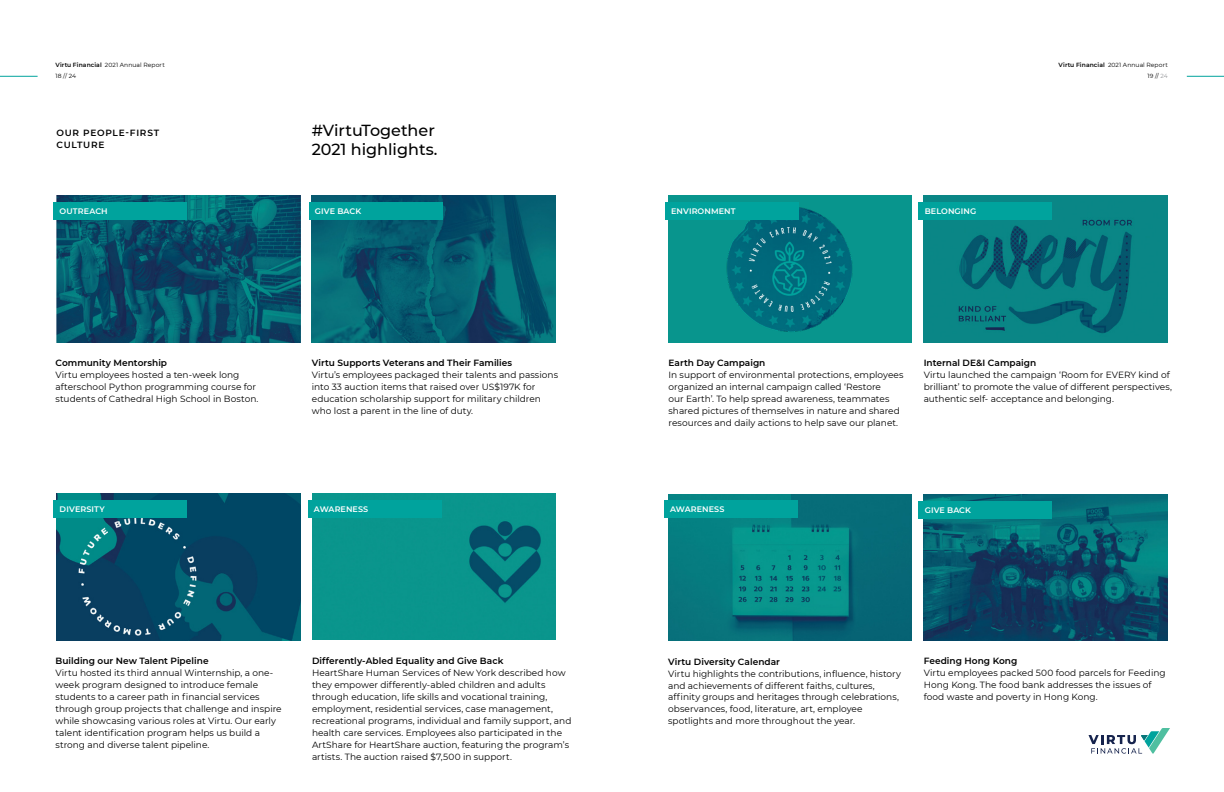
<style>
.page{position:relative;width:1224px;height:792px;background:#fff}
.page>*{position:absolute;margin:0;border:0;box-sizing:border-box;transform-origin:0 0}
.t1{font:500 16px/19.2px "Montserrat";color:#000}
.t2{font:9px/12px "Montserrat";color:#000}
.t3{font:600 9px "Montserrat";letter-spacing:.005em;color:#000}
.t4{font:600 9px/12px "Montserrat";letter-spacing:.085em;color:#000}
.t5{font:600 8px "Montserrat";letter-spacing:.015em;color:#fff}
.t6{font:6px/11px "Montserrat";letter-spacing:.015em;color:#000;text-align:right}
.s1{font-weight:600}
.s2{color:#939598}
</style>
<div class="page">
<img style="left:924px;top:494px;width:244px;height:147px">
<hr style="left:1187px;top:76px;width:37px;height:1px;background:#00a39d">
<hr style="left:0;top:76px;width:38px;height:1px;background:#00a39d">
<svg style="left:1089px;top:728px;width:81px;height:26px"></svg>
<img style="left:57px;top:494px;width:243px;height:147px">
<img style="left:57px;top:195px;width:243px;height:148px">
<img style="left:311px;top:195px;width:244px;height:148px">
<div style="left:54px;top:500px;width:133px;height:18px;background:#00a39d"></div>
<div style="left:54px;top:202px;width:133px;height:17px;background:#00a39d"></div>
<div style="left:309px;top:202px;width:133px;height:18px;background:#00a39d"></div>
<img style="left:669px;top:494px;width:243px;height:147px">
<div style="left:664px;top:500px;width:133px;height:18px;background:#00a39d"></div>
<img style="left:924px;top:195px;width:243px;height:147px">
<div style="left:919px;top:202px;width:133px;height:18px;background:#00a39d"></div>
<div style="left:919px;top:501px;width:133px;height:18px;background:#00a39d"></div>
<div style="left:669px;top:195px;width:243px;height:148px;background:#08958d"></div>
<img style="left:724px;top:202px;width:129px;height:130px">
<div style="left:665px;top:202px;width:133px;height:17px;background:#00a39d"></div>
<img style="left:312px;top:494px;width:243px;height:146px">
<div style="left:308px;top:500px;width:133px;height:18px;background:#00a39d"></div>
<p class="t6" style="left:55px;top:59px;width:111px;text-align:left"><span class="s1">Virtu Financial</span> 2021 Annual Report<br>18 // 24</p>
<p class="t6" style="left:1059px;top:59px;width:111px"><span class="s1">Virtu Financial</span> 2021 Annual Report<br>19 // <span class="s2">24</span></p>
<p class="t4" style="left:56px;top:127px;width:104px">OUR PEOPLE-FIRST<br>CULTURE</p>
<h1 class="t1" style="left:312px;top:120px;width:127px">#VirtuTogether<br>2021 highlights.</h1>
<p class="t5" style="left:60px;top:205px;width:50px">OUTREACH</p>
<p class="t5" style="left:315px;top:205px;width:48px">GIVE BACK</p>
<p class="t5" style="left:671px;top:205px;width:66px">ENVIRONMENT</p>
<p class="t5" style="left:925px;top:205px;width:53px">BELONGING</p>
<p class="t3" style="left:55px;top:356px;width:113px">Community Mentorship</p>
<p class="t2" style="left:55px;top:368px;width:205px">Virtu employees hosted a ten-week long afterschool Python programming course for students of Cathedral High School in Boston.</p>
<p class="t3" style="left:312px;top:356px;width:202px">Virtu Supports Veterans and Their Families</p>
<p class="t2" style="left:312px;top:368px;width:248px">Virtu’s employees packaged their talents and passions into 33 auction items that raised over US$197K for education scholarship support for military children who lost a parent in the line of duty.</p>
<p class="t3" style="left:669px;top:356px;width:98px">Earth Day Campaign</p>
<p class="t2" style="left:669px;top:368px;width:237px">In support of environmental protections, employees organized an internal campaign called ‘Restore<br>our Earth’. To help spread awareness, teammates shared pictures of themselves in nature and shared resources and daily actions to help save our planet.</p>
<p class="t3" style="left:924px;top:356px;width:114px">Internal DE&amp;I Campaign</p>
<p class="t2" style="left:924px;top:368px;width:250px">Virtu launched the campaign ‘Room for EVERY kind of brilliant’ to promote the value of different perspectives, authentic self- acceptance and belonging.</p>
<p class="t5" style="left:60px;top:503px;width:47px">DIVERSITY</p>
<p class="t5" style="left:314px;top:503px;width:56px">AWARENESS</p>
<p class="t5" style="left:670px;top:503px;width:56px">AWARENESS</p>
<p class="t5" style="left:925px;top:504px;width:48px">GIVE BACK</p>
<p class="t3" style="left:55px;top:654px;width:155px">Building our New Talent Pipeline</p>
<p class="t2" style="left:55px;top:666px;width:228px">Virtu hosted its third annual Winternship, a one&shy;week program designed to introduce female students to a career path in financial services through group projects that challenge and inspire while showcasing various roles at Virtu. Our early talent identification program helps us build a strong and diverse talent pipeline.</p>
<p class="t3" style="left:312px;top:654px;width:193px">Differently-Abled Equality and Give Back</p>
<p class="t2" style="left:312px;top:666px;width:261px">HeartShare Human Services of New York described how they empower differently-abled children and adults through education, life skills and vocational training, employment, residential services, case management, recreational programs, individual and family support, and health care services. Employees also participated in the ArtShare for HeartShare auction, featuring the program’s artists. The auction raised $7,500 in support.</p>
<p class="t3" style="left:668px;top:655px;width:113px">Virtu Diversity Calendar</p>
<p class="t2" style="left:668px;top:667px;width:234px">Virtu highlights the contributions, influence, history and achievements of different faiths, cultures, affinity groups and heritages through celebrations, observances, food, literature, art, employee spotlights and more throughout the year.</p>
<p class="t3" style="left:924px;top:655px;width:95px">Feeding Hong Kong</p>
<p class="t2" style="left:924px;top:667px;width:243px">Virtu employees packed 500 food parcels for Feeding<br>Hong Kong. The food bank addresses the issues of food waste and poverty in Hong Kong.</p>
</div>
